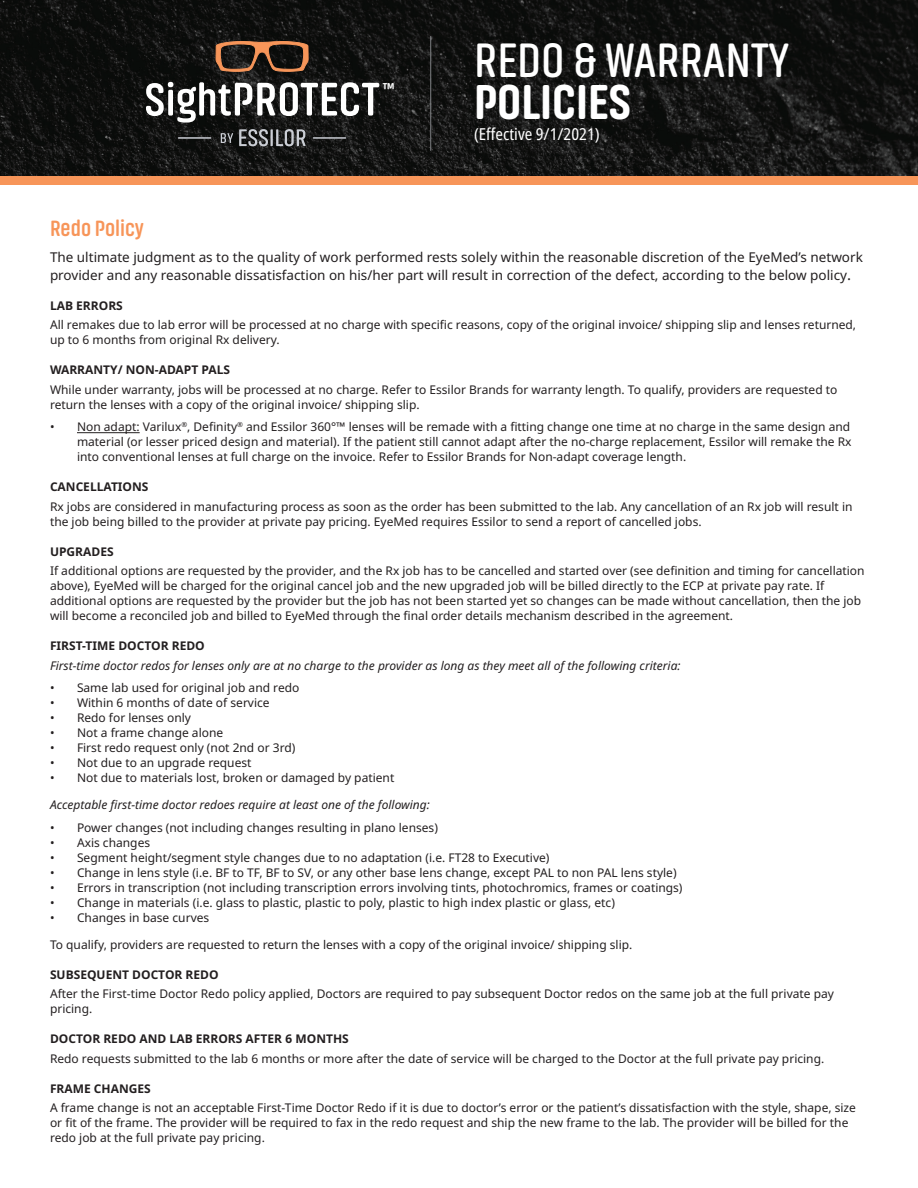
<style>
.page{position:relative;width:918px;height:1188px;background:#fff}
.page>*{position:absolute;margin:0;border:0;box-sizing:border-box;transform-origin:0 0}
.t1{font:600 49.5px/42px "Akhand Soft";color:#fff}
.t2{font:700 24.9px "Akhand Soft";color:#fff}
.t3{font:700 22.5px "Akhand Soft";color:#f79559}
.t4{font:condensed 16.5px "Noto Sans";color:#fff}
.t5{font:13.5px/18px "Noto Sans";color:#231f20}
.t6{font:12px/15px "Noto Sans";color:#231f20}
.t7{font:italic 12px "Noto Sans";color:#231f20}
.t8{font:700 12px "Noto Sans";color:#231f20}
.s1{font-weight:800}
.s2{font-size:15px}
</style>
<div class="page">
<img style="left:0;top:0;width:918px;height:176px">
<div style="left:0;top:176px;width:918px;height:9px;background:#f79559"></div>
<svg style="left:146px;top:82px;width:233px;height:41px"></svg>
<svg style="left:239px;top:129px;width:67px;height:17px"></svg>
<svg style="left:221px;top:133px;width:12px;height:10px"></svg>
<hr style="left:179px;top:137px;width:32px;height:2px;background:#cacdd4">
<hr style="left:313px;top:137px;width:33px;height:2px;background:#cacdd4">
<svg style="left:215px;top:41px;width:94px;height:31px;background:#5e3e2a"></svg>
<hr style="left:430px;top:36px;width:1px;height:115px;background:#808285">
<hr style="left:77px;top:432px;width:63px;height:1px;background:#231f20">
<p class="t2" style="left:383px;top:78px;width:14px">™</p>
<p class="t1" style="left:474px;top:39px;width:317px">REDO &amp; WARRANTY<br><span class="s1">POLICIES</span></p>
<p class="t4" style="left:474px;top:122px;width:127px">(Effective 9/1/2021)</p>
<p class="t3" style="left:50px;top:217px;width:95px">Redo Policy</p>
<p class="t5" style="left:50px;top:248px;width:814px">The ultimate judgment as to the quality of work performed rests solely within the reasonable discretion of the EyeMed’s network provider and any reasonable dissatisfaction on his/her part will result in correction of the defect, according to the below policy<span class="s2">.</span></p>
<p class="t8" style="left:50px;top:297px;width:74px">LAB ERRORS</p>
<p class="t6" style="left:50px;top:318px;width:808px">All remakes due to lab error will be processed at no charge with specific reasons, copy of the original invoice/ shipping slip and lenses returned, up to 6 months from original Rx delivery.</p>
<p class="t8" style="left:50px;top:362px;width:182px">WARRANTY/ NON-ADAPT PALS</p>
<p class="t6" style="left:50px;top:382px;width:789px">While under warranty, jobs will be processed at no charge. Refer to Essilor Brands for warranty length. To qualify, providers are requested to return the lenses with a copy of the original invoice/ shipping slip.</p>
<p class="t6" style="left:77px;top:420px;width:776px;text-align:justify;text-indent:-27px">• Non adapt: Varilux<sup>®</sup>, Definity<sup>®</sup> and Essilor 360°™ lenses will be remade with a fitting change one time at no charge in the same design and material (or lesser priced design and material). If the patient still cannot adapt after the no-charge replacement, Essilor will remake the Rx into conventional lenses at full charge on the invoice. Refer to Essilor Brands for Non-adapt coverage length.</p>
<p class="t8" style="left:50px;top:479px;width:100px">CANCELLATIONS</p>
<p class="t6" style="left:50px;top:499px;width:804px">Rx jobs are considered in manufacturing process as soon as the order has been submitted to the lab. Any cancellation of an Rx job will result in the job being billed to the provider at private pay pricing. EyeMed requires Essilor to send a report of cancelled jobs.</p>
<p class="t8" style="left:50px;top:543px;width:65px">UPGRADES</p>
<p class="t6" style="left:50px;top:564px;width:816px">If additional options are requested by the provider, and the Rx job has to be cancelled and started over (see definition and timing for cancellation above), EyeMed will be charged for the original cancel job and the new upgraded job will be billed directly to the ECP at private pay rate. If additional options are requested by the provider but the job has not been started yet so changes can be made without cancellation, then the job will become a reconciled job and billed to EyeMed through the final order details mechanism described in the agreement.</p>
<p class="t8" style="left:50px;top:638px;width:156px">FIRST-TIME DOCTOR REDO</p>
<p class="t7" style="left:50px;top:657px;width:632px">First-time doctor redos for lenses only are at no charge to the provider as long as they meet all of the following criteria:</p>
<p class="t6" style="left:50px;top:681px;width:251px">• Same lab used for original job and redo</p>
<p class="t6" style="left:50px;top:696px;width:221px">• Within 6 months of date of service</p>
<p class="t6" style="left:50px;top:711px;width:143px">• Redo for lenses only</p>
<p class="t6" style="left:50px;top:726px;width:175px">• Not a frame change alone</p>
<p class="t6" style="left:50px;top:741px;width:247px">• First redo request only (not 2nd or 3rd)</p>
<p class="t6" style="left:50px;top:756px;width:203px">• Not due to an upgrade request</p>
<p class="t6" style="left:50px;top:771px;width:346px">• Not due to materials lost, broken or damaged by patient</p>
<p class="t7" style="left:50px;top:796px;width:381px">Acceptable first-time doctor redoes require at least one of the following:</p>
<p class="t6" style="left:50px;top:820px;width:390px">• Power changes (not including changes resulting in plano lenses)</p>
<p class="t6" style="left:50px;top:835px;width:102px">• Axis changes</p>
<p class="t6" style="left:50px;top:850px;width:501px">• Segment height/segment style changes due to no adaptation (i.e. FT28 to Executive)</p>
<p class="t6" style="left:50px;top:865px;width:628px">• Change in lens style (i.e. BF to TF, BF to SV, or any other base lens change, except PAL to non PAL lens style)</p>
<p class="t6" style="left:50px;top:880px;width:634px">• Errors in transcription (not including transcription errors involving tints, photochromics, frames or coatings)</p>
<p class="t6" style="left:50px;top:895px;width:566px">• Change in materials (i.e. glass to plastic, plastic to poly, plastic to high index plastic or glass, etc)</p>
<p class="t6" style="left:50px;top:910px;width:161px">• Changes in base curves</p>
<p class="t6" style="left:50px;top:937px;width:584px">To qualify, providers are requested to return the lenses with a copy of the original invoice/ shipping slip.</p>
<p class="t8" style="left:50px;top:966px;width:170px">SUBSEQUENT DOCTOR REDO</p>
<p class="t6" style="left:50px;top:987px;width:785px">After the First-time Doctor Redo policy applied, Doctors are required to pay subsequent Doctor redos on the same job at the full private pay pricing.</p>
<p class="t8" style="left:50px;top:1031px;width:300px">DOCTOR REDO AND LAB ERRORS AFTER 6 MONTHS</p>
<p class="t6" style="left:50px;top:1051px;width:776px">Redo requests submitted to the lab 6 months or more after the date of service will be charged to the Doctor at the full private pay pricing.</p>
<p class="t8" style="left:50px;top:1080px;width:102px">FRAME CHANGES</p>
<p class="t6" style="left:50px;top:1101px;width:808px">A frame change is not an acceptable First-Time Doctor Redo if it is due to doctor’s error or the patient’s dissatisfaction with the style, shape, size or fit of the frame. The provider will be required to fax in the redo request and ship the new frame to the lab. The provider will be billed for the redo job at the full private pay pricing.</p>
</div>
